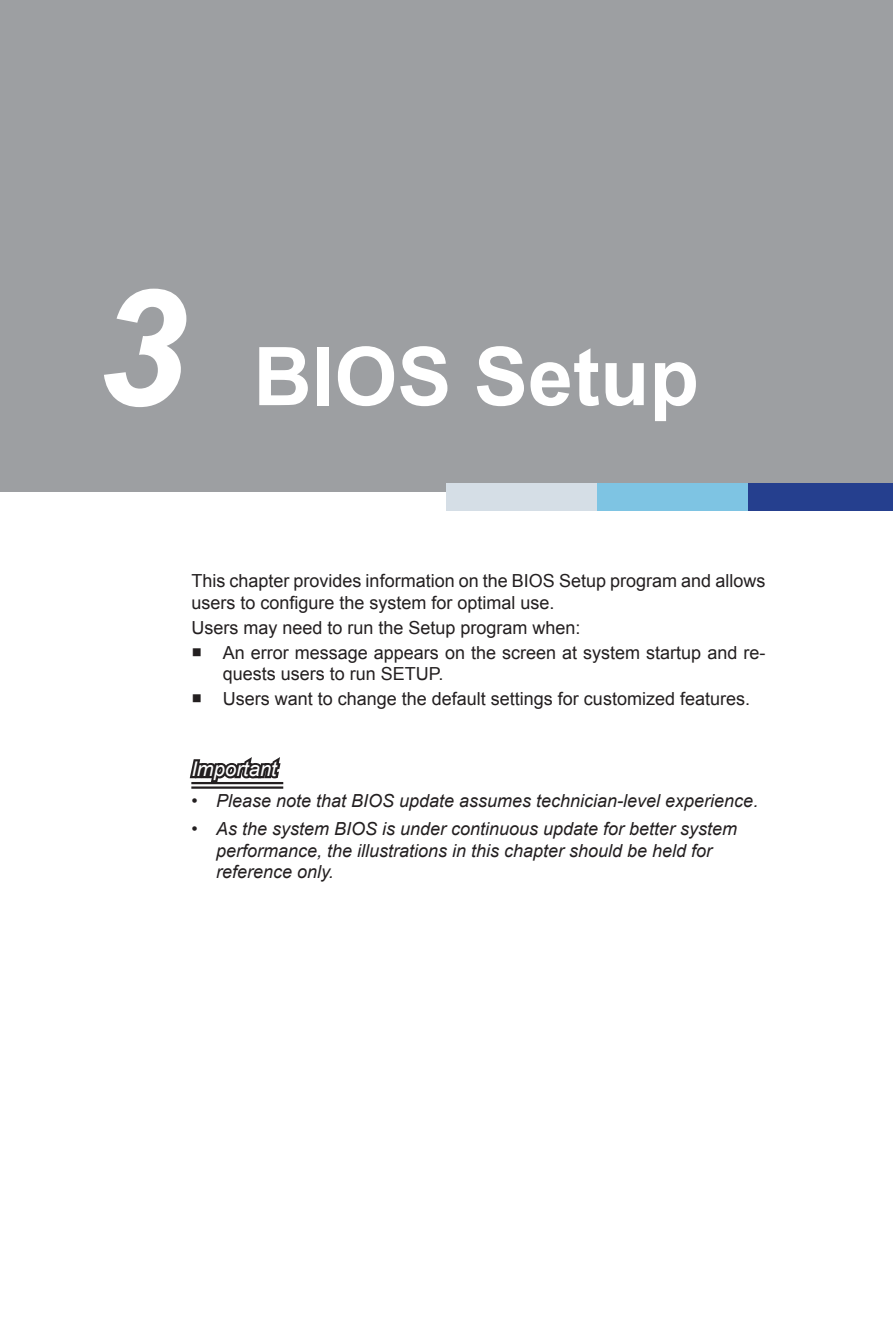
<style>
.page{position:relative;width:893px;height:1340px;background:#fff}
.page>*{position:absolute;margin:0;border:0;box-sizing:border-box;transform-origin:0 0}
.Chapter_text_-_36pt{font:700 81px "Arial";color:#fff}
.Important_title_-_9p{font:italic 20.25px "Arial";color:#fff}
.Body_text_-_8pt_L1{font:18px/21.6px "Arial";color:#231f20}
.t1{font:italic 18px/21.6px "Arial";color:#231f20}
.s1{font-style:italic;font-size:162px}
.s2{font-family:"Arial Unicode MS"}
</style>
<div class="page">
<svg style="left:189px;top:757px;width:94px;height:32px"></svg>
<div style="left:0;top:0;width:893px;height:491px;background:#9d9fa2"></div>
<div style="left:446px;top:483px;width:152px;height:27px;background:#d5dee6"></div>
<div style="left:597px;top:483px;width:151px;height:27px;background:#7ec4e3"></div>
<div style="left:748px;top:483px;width:145px;height:27px;background:#253f8e"></div>
<p class="Chapter_text_-_36pt" style="left:96px;top:322px;width:605px"><span class="s1">3</span> BIOS Setup</p>
<p class="Body_text_-_8pt_L1" style="left:191px;top:570px;width:575px">This chapter provides information on the BIOS Setup program and allows users to configure the system for optimal use.</p>
<p class="Body_text_-_8pt_L1" style="left:191px;top:617px;width:391px">Users may need to run the Setup program when:</p>
<p class="Body_text_-_8pt_L1" style="left:223px;top:641px;width:544px;text-indent:-31px"><span class="s2">■</span> An error message appears on the screen at system startup and re&shy;quests users to run SETUP.</p>
<p class="Body_text_-_8pt_L1" style="left:191px;top:688px;width:560px"><span class="s2">■</span> Users want to change the default settings for customized features.</p>
<p class="Important_title_-_9p" style="left:191px;top:755px;width:87px">Important</p>
<p class="t1" style="left:191px;top:790px;width:568px">• Please note that BIOS update assumes technician-level experience.</p>
<p class="t1" style="left:216px;top:818px;width:523px;text-indent:-25px">• As the system BIOS is under continuous update for better system performance, the illustrations in this chapter should be held for reference only.</p>
</div>
